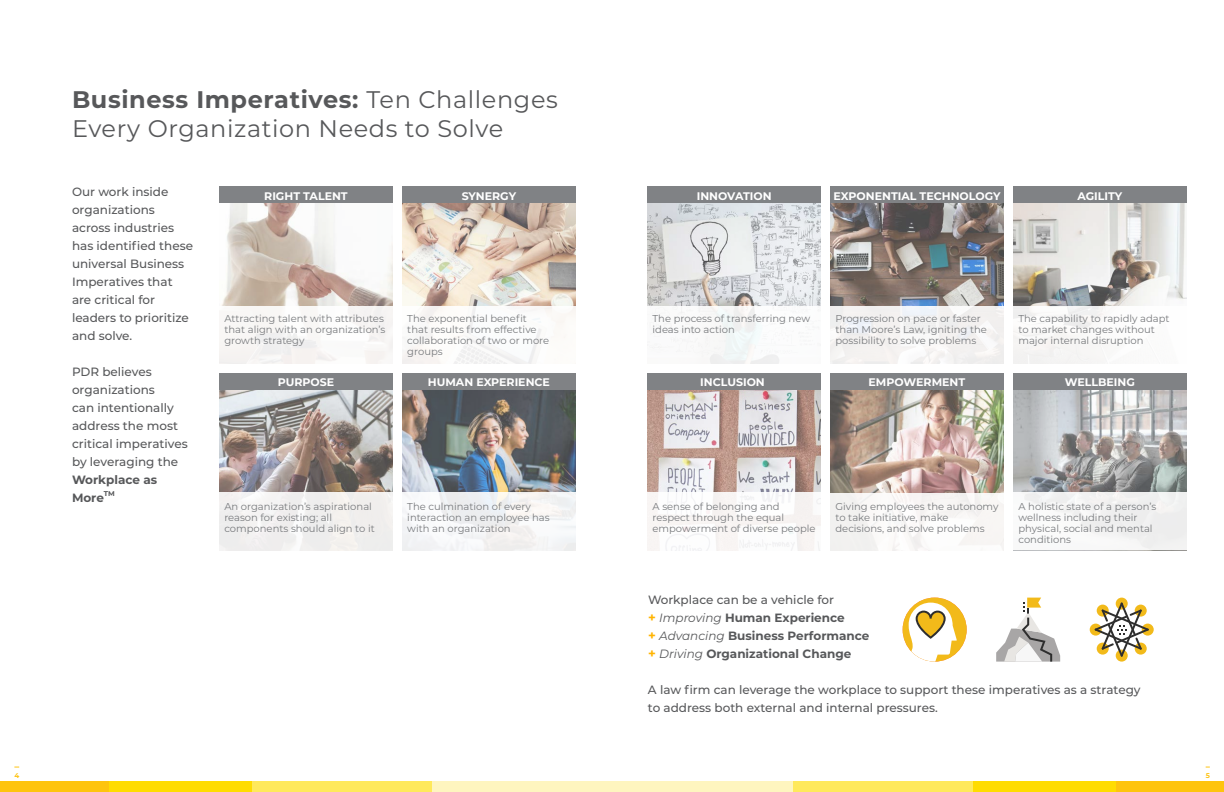
<style>
.page{position:relative;width:1224px;height:792px;background:#fff}
.page>*{position:absolute;margin:0;border:0;box-sizing:border-box;transform-origin:0 0}
.t1{font:24px/28.8px "Montserrat";letter-spacing:.025em;color:#57585a}
.t2{font:500 12px/18px "Montserrat";color:#57585a}
.t3{font:700 12px/18px "Montserrat";color:#57585a}
.t4{font:700 11px "Montserrat";color:#fff}
.t5{font:10px/11px "Montserrat";color:#787a7d}
.t6{font:700 7px "Montserrat";color:#fec415}
.t7{font:700 7px "Montserrat";color:#57585a}
.s1{font-weight:700}
.s2{font-weight:500}
.s3{font-size:13px;color:#ffb400}
.s4{font-weight:400;font-style:italic}
</style>
<div class="page">
<div style="left:0;top:781px;width:109px;height:11px;background:#fec40e"></div>
<div style="left:109px;top:781px;width:143px;height:11px;background:#ffdc01"></div>
<div style="left:252px;top:781px;width:181px;height:11px;background:#ffe95b"></div>
<div style="left:433px;top:781px;width:179px;height:11px;background:#fef5bf"></div>
<div style="left:219px;top:186px;width:174px;height:18px;background:#808285"></div>
<div style="left:402px;top:186px;width:174px;height:18px;background:#808285"></div>
<div style="left:219px;top:373px;width:174px;height:17px;background:#808285"></div>
<div style="left:402px;top:373px;width:174px;height:17px;background:#808285"></div>
<svg style="left:221px;top:204px;width:172px;height:102px"></svg>
<div style="left:219px;top:306px;width:174px;height:58px;background:#f8f6f5"></div>
<svg style="left:402px;top:204px;width:174px;height:102px;background:#d9cbbe"></svg>
<img style="left:219px;top:390px;width:174px;height:103px">
<div style="left:219px;top:493px;width:174px;height:60px;background:#f0eeee"></div>
<img style="left:402px;top:390px;width:174px;height:103px">
<div style="left:402px;top:493px;width:174px;height:58px;background:#f4f4f5"></div>
<div style="left:1116px;top:781px;width:108px;height:11px;background:#fec40e"></div>
<div style="left:973px;top:781px;width:143px;height:11px;background:#ffdc01"></div>
<div style="left:792px;top:781px;width:181px;height:11px;background:#ffe95b"></div>
<div style="left:612px;top:781px;width:180px;height:11px;background:#fef5bf"></div>
<div style="left:1116px;top:598px;width:12px;height:12px;background:#f2ba1a;border-radius:50%"></div>
<svg style="left:1116px;top:650px;width:12px;height:12px"></svg>
<div style="left:1090px;top:624px;width:12px;height:12px;background:#f2ba1a;border-radius:50%"></div>
<svg style="left:1142px;top:624px;width:12px;height:12px"></svg>
<svg style="left:1095px;top:602px;width:54px;height:55px"></svg>
<svg style="left:996px;top:598px;width:64px;height:64px"></svg>
<div style="left:903px;top:598px;width:64px;height:64px;background:#f2ba1a;border-radius:50%"></div>
<svg style="left:909px;top:603px;width:48px;height:59px"></svg>
<div style="left:648px;top:186px;width:173px;height:18px;background:#808285"></div>
<div style="left:830px;top:186px;width:174px;height:18px;background:#808285"></div>
<div style="left:648px;top:373px;width:173px;height:17px;background:#808285"></div>
<div style="left:830px;top:373px;width:174px;height:17px;background:#808285"></div>
<div style="left:1013px;top:186px;width:174px;height:18px;background:#808285"></div>
<div style="left:1013px;top:373px;width:174px;height:17px;background:#808285"></div>
<svg style="left:647px;top:204px;width:174px;height:102px;background:#d7d9db"></svg>
<img style="left:830px;top:204px;width:174px;height:102px">
<div style="left:830px;top:306px;width:174px;height:59px;background:#f3f1f0"></div>
<svg style="left:647px;top:390px;width:174px;height:103px;background:#ccbdba"></svg>
<div style="left:644px;top:493px;width:177px;height:58px;background:#f9f8f8"></div>
<img style="left:830px;top:390px;width:174px;height:103px">
<div style="left:830px;top:493px;width:174px;height:61px;background:#f8f6f4"></div>
<svg style="left:1013px;top:204px;width:174px;height:102px"></svg>
<svg style="left:1013px;top:390px;width:174px;height:103px;background:#b1b2b2"></svg>
<div style="left:1013px;top:493px;width:174px;height:57px;background:#f3f3f2"></div>
<p class="t1" style="left:72px;top:84px;width:487px"><span class="s1">Business Imperatives:</span> Ten Challenges<br>Every Organization Needs to Solve</p>
<p class="t2" style="left:72px;top:183px;width:123px">Our work inside organizations across industries has identified these universal Business<br>Imperatives that are critical for leaders to prioritize and solve.</p>
<p class="t2" style="left:72px;top:363px;width:117px">PDR believes organizations<br>can intentionally address the most critical imperatives by leveraging the<br><span class="s1">Workplace as<br>More</span></p>
<p class="t7" style="left:104px;top:489px;width:13px">TM</p>
<p class="t4" style="left:264px;top:188px;width:85px">RIGHT TALENT</p>
<p class="t4" style="left:462px;top:188px;width:56px">SYNERGY</p>
<p class="t5" style="left:224px;top:313px;width:163px">Attracting talent with attributes that align with an organization’s growth strategy</p>
<p class="t5" style="left:407px;top:313px;width:143px">The exponential benefit that results from effective collaboration of two or more groups</p>
<p class="t4" style="left:278px;top:375px;width:58px">PURPOSE</p>
<p class="t4" style="left:428px;top:375px;width:124px">HUMAN EXPERIENCE</p>
<p class="t5" style="left:224px;top:500px;width:152px">An organization’s aspirational reason for existing; all components should align to it</p>
<p class="t5" style="left:407px;top:500px;width:144px">The culmination of every interaction an employee has with an organization</p>
<p class="t6" style="left:14px;top:770px;width:6px">4</p>
<p class="t4" style="left:697px;top:188px;width:76px">INNOVATION</p>
<p class="t4" style="left:834px;top:188px;width:168px">EXPONENTIAL TECHNOLOGY</p>
<p class="t4" style="left:1078px;top:188px;width:46px">AGILITY</p>
<p class="t5" style="left:653px;top:313px;width:159px">The process of transferring new ideas into action</p>
<p class="t5" style="left:836px;top:313px;width:153px">Progression on pace or faster than Moore’s Law, igniting the possibility to solve problems</p>
<p class="t4" style="left:700px;top:375px;width:66px">INCLUSION</p>
<p class="t4" style="left:869px;top:375px;width:98px">EMPOWERMENT</p>
<p class="t5" style="left:1018px;top:313px;width:153px">The capability to rapidly adapt to market changes without major internal disruption</p>
<p class="t4" style="left:1065px;top:375px;width:72px">WELLBEING</p>
<p class="t5" style="left:653px;top:500px;width:165px">A sense of belonging and respect through the equal empowerment of diverse people</p>
<p class="t5" style="left:836px;top:500px;width:165px">Giving employees the autonomy to take initiative, make decisions, and solve problems</p>
<p class="t5" style="left:1018px;top:500px;width:139px">A holistic state of a person’s wellness including their physical, social and mental conditions</p>
<p class="t3" style="left:648px;top:590px;width:223px"><span class="s2">Workplace can be a vehicle for<br></span><span class="s3">+</span> <span class="s4">Improving</span> Human Experience<br><span class="s3">+</span> <span class="s4">Advancing</span> Business Performance <span class="s3">+</span> <span class="s4">Driving</span> Organizational Change</p>
<p class="t2" style="left:648px;top:680px;width:494px">A law firm can leverage the workplace to support these imperatives as a strategy to address both external and internal pressures.</p>
<p class="t6" style="left:1206px;top:770px;width:6px">5</p>
</div>
